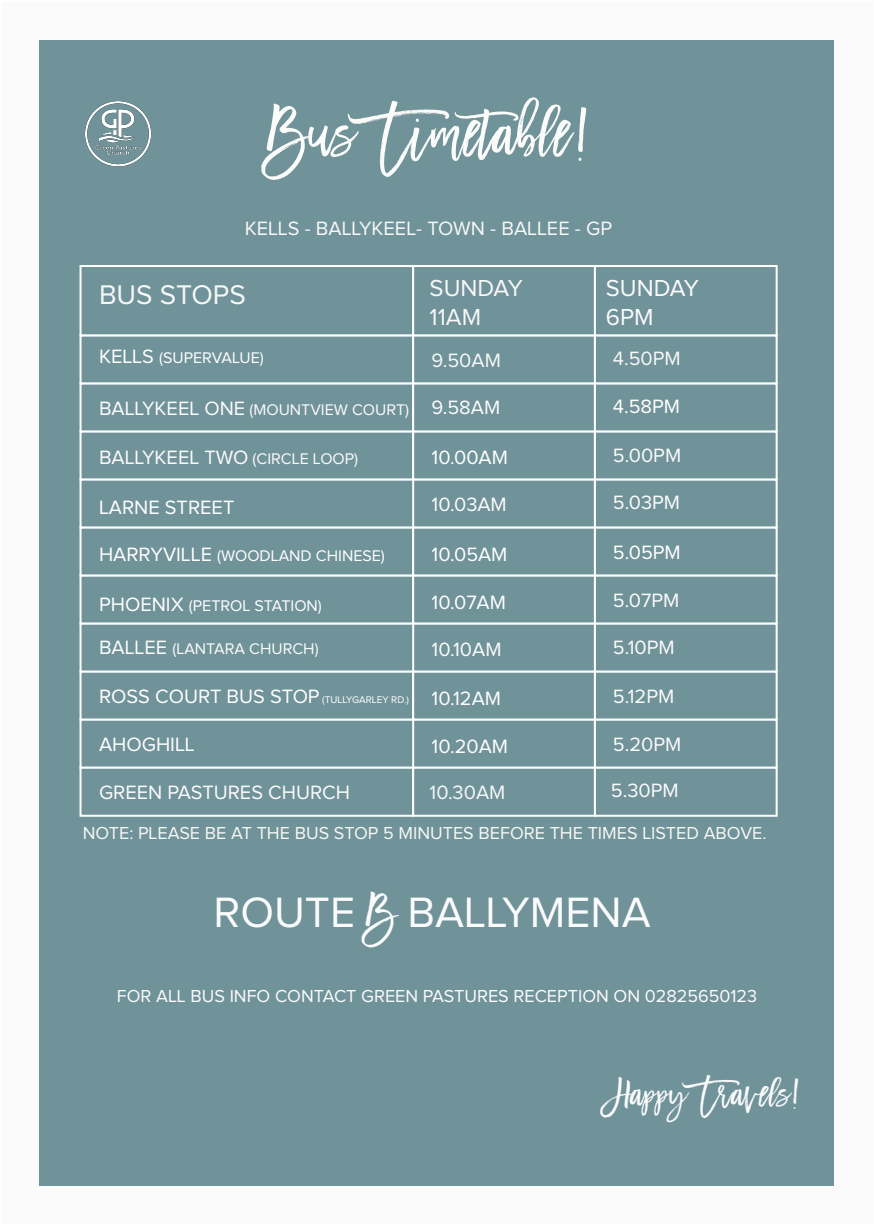
<style>
.page{position:relative;width:874px;height:1225px;background:#fff}
.page>*{position:absolute;margin:0;border:0;box-sizing:border-box;transform-origin:0 0}
.t1{font:60px "Madina Script Alt";color:#fbfcfa}
.t2{font:44px "Proxima Nova";color:#fbfbfc}
.t3{font:34px "Madina Script Alt";color:#fbfbfc}
.t4{font:28px "Proxima Nova";color:#f7f8f7}
.t5{font:24px/28.8px "Proxima Nova";color:#f7f8f7}
.t6{font:24px/28.8px "Proxima Nova";color:#fbfbfc}
.t7{font:20px "Proxima Nova";color:#fbfbfc}
.t8{font:20px "Proxima Nova";color:#fff}
.t9{font:20px "Proxima Nova";color:#f7f8f7}
.t10{font:18px "Proxima Nova";color:#f6f8f4}
.t11{font:18px "Proxima Nova";color:#fbfbfc}
.t12{font:16px "Proxima Nova";color:#fff}
.t13{font:16px "Proxima Nova";color:#fbfbfc}
.t14{font:16px "Proxima Nova";color:#fbfcfa}
.s1{font-size:20px}
.s2{font-size:16px}
.s3{font-size:10px}
.s4{font-family:"Madina Script Alt"}
</style>
<div class="page">
<div style="left:0;top:0;width:873px;height:1224px;background:linear-gradient(to right,#fbfbfc,#fbfbfc)"></div>
<div style="left:40px;top:40px;width:793px;height:1145px;background:#709299"></div>
<div style="left:79px;top:265px;width:335px;height:71px;background:#709299;border:2px solid #fff"></div>
<div style="left:412px;top:265px;width:183px;height:71px;background:#709299;border:2px solid #fff"></div>
<div style="left:593px;top:265px;width:184px;height:71px;background:#709299;border:2px solid #fff"></div>
<div style="left:79px;top:334px;width:335px;height:50px;background:#709299;border:2px solid #fff"></div>
<div style="left:412px;top:334px;width:183px;height:50px;background:#709299;border:2px solid #fff"></div>
<div style="left:593px;top:334px;width:184px;height:50px;background:#709299;border:2px solid #fff"></div>
<div style="left:79px;top:382px;width:335px;height:50px;background:#709299;border:2px solid #fff"></div>
<div style="left:412px;top:382px;width:183px;height:50px;background:#709299;border:2px solid #fff"></div>
<div style="left:593px;top:382px;width:184px;height:50px;background:#709299;border:2px solid #fff"></div>
<div style="left:79px;top:430px;width:335px;height:50px;background:#709299;border:2px solid #fff"></div>
<div style="left:412px;top:430px;width:183px;height:50px;background:#709299;border:2px solid #fff"></div>
<div style="left:593px;top:430px;width:184px;height:50px;background:#709299;border:2px solid #fff"></div>
<div style="left:79px;top:478px;width:336px;height:50px;background:#709299;border:2px solid #fff"></div>
<div style="left:412px;top:478px;width:183px;height:50px;background:#709299;border:2px solid #fff"></div>
<div style="left:593px;top:478px;width:184px;height:50px;background:#709299;border:2px solid #fff"></div>
<div style="left:79px;top:526px;width:335px;height:50px;background:#709299;border:2px solid #fff"></div>
<div style="left:412px;top:526px;width:183px;height:50px;background:#709299;border:2px solid #fff"></div>
<div style="left:593px;top:526px;width:184px;height:50px;background:#709299;border:2px solid #fff"></div>
<div style="left:79px;top:574px;width:335px;height:50px;background:#709299;border:2px solid #fff"></div>
<div style="left:412px;top:574px;width:183px;height:50px;background:#709299;border:2px solid #fff"></div>
<div style="left:593px;top:574px;width:184px;height:50px;background:#709299;border:2px solid #fff"></div>
<div style="left:79px;top:622px;width:336px;height:50px;background:#709299;border:2px solid #fff"></div>
<div style="left:412px;top:622px;width:183px;height:50px;background:#709299;border:2px solid #fff"></div>
<div style="left:593px;top:622px;width:184px;height:50px;background:#709299;border:2px solid #fff"></div>
<div style="left:79px;top:670px;width:335px;height:50px;background:#709299;border:2px solid #fff"></div>
<div style="left:412px;top:670px;width:183px;height:50px;background:#709299;border:2px solid #fff"></div>
<div style="left:593px;top:670px;width:184px;height:50px;background:#709299;border:2px solid #fff"></div>
<div style="left:79px;top:718px;width:336px;height:50px;background:#709299;border:2px solid #fff"></div>
<div style="left:412px;top:718px;width:183px;height:50px;background:#709299;border:2px solid #fff"></div>
<div style="left:593px;top:718px;width:184px;height:50px;background:#709299;border:2px solid #fff"></div>
<div style="left:79px;top:766px;width:335px;height:50px;background:#709299;border:2px solid #fff"></div>
<div style="left:412px;top:766px;width:183px;height:50px;background:#709299;border:2px solid #fff"></div>
<div style="left:593px;top:766px;width:184px;height:50px;background:#709299;border:2px solid #fff"></div>
<img style="left:85px;top:101px;width:67px;height:66px">
<h1 class="t1" style="left:267px;top:96px;width:322px">Bus Timetable!</h1>
<p class="t9" style="left:244px;top:219px;width:369px">KELLS - BALLYKEEL- TOWN - BALLEE - GP</p>
<h3 class="t4" style="left:99px;top:282px;width:148px">BUS STOPS</h3>
<p class="t5" style="left:429px;top:275px;width:95px">SUNDAY<br>11AM</p>
<p class="t6" style="left:605px;top:275px;width:95px">SUNDAY<br>6PM</p>
<p class="t12" style="left:99px;top:350px;width:166px"><span class="s1">KELLS</span> (SUPERVALUE)</p>
<p class="t13" style="left:99px;top:403px;width:311px"><span class="s1">BALLYKEEL ONE</span> (MOUNTVIEW COURT)</p>
<p class="t7" style="left:99px;top:448px;width:260px">BALLYKEEL TWO <span class="s2">(CIRCLE LOOP)</span></p>
<p class="t8" style="left:99px;top:498px;width:137px">LARNE STREET</p>
<p class="t12" style="left:99px;top:548px;width:287px"><span class="s1">HARRYVILLE</span> (WOODLAND CHINESE)</p>
<p class="t12" style="left:99px;top:598px;width:224px"><span class="s1">PHOENIX</span> (PETROL STATION)</p>
<p class="t14" style="left:99px;top:641px;width:221px"><span class="s1">BALLEE</span> (LANTARA CHURCH)</p>
<p class="t8" style="left:99px;top:687px;width:311px">ROSS COURT BUS STOP <span class="s3">(TULLYGARLEY RD.)</span></p>
<p class="t8" style="left:99px;top:735px;width:97px">AHOGHILL</p>
<p class="t7" style="left:99px;top:783px;width:252px">GREEN PASTURES CHURCH</p>
<p class="t9" style="left:612px;top:349px;width:69px">4.50PM</p>
<p class="t8" style="left:612px;top:397px;width:69px">4.58PM</p>
<p class="t7" style="left:612px;top:446px;width:70px">5.00PM</p>
<p class="t7" style="left:612px;top:493px;width:69px">5.03PM</p>
<p class="t8" style="left:612px;top:543px;width:69px">5.05PM</p>
<p class="t7" style="left:612px;top:591px;width:68px">5.07PM</p>
<p class="t7" style="left:612px;top:638px;width:63px">5.10PM</p>
<p class="t7" style="left:612px;top:687px;width:63px">5.12PM</p>
<p class="t7" style="left:612px;top:735px;width:70px">5.20PM</p>
<p class="t7" style="left:610px;top:781px;width:69px">5.30PM</p>
<p class="t9" style="left:431px;top:351px;width:71px">9.50AM</p>
<p class="t7" style="left:431px;top:398px;width:70px">9.58AM</p>
<p class="t8" style="left:431px;top:448px;width:78px">10.00AM</p>
<p class="t7" style="left:431px;top:495px;width:77px">10.03AM</p>
<p class="t8" style="left:431px;top:545px;width:77px">10.05AM</p>
<p class="t8" style="left:431px;top:593px;width:76px">10.07AM</p>
<p class="t7" style="left:431px;top:640px;width:71px">10.10AM</p>
<p class="t8" style="left:431px;top:689px;width:71px">10.12AM</p>
<p class="t8" style="left:431px;top:737px;width:78px">10.20AM</p>
<p class="t9" style="left:429px;top:783px;width:77px">10.30AM</p>
<p class="t10" style="left:83px;top:825px;width:685px">NOTE: PLEASE BE AT THE BUS STOP 5 MINUTES BEFORE THE TIMES LISTED ABOVE.</p>
<h2 class="t2" style="left:213px;top:892px;width:438px">ROUTE <span class="s4">B</span> BALLYMENA</h2>
<p class="t11" style="left:117px;top:987px;width:641px">FOR ALL BUS INFO CONTACT GREEN PASTURES RECEPTION ON 02825650123</p>
<h3 class="t3" style="left:615px;top:1072px;width:186px">Happy Travels!</h3>
</div>
